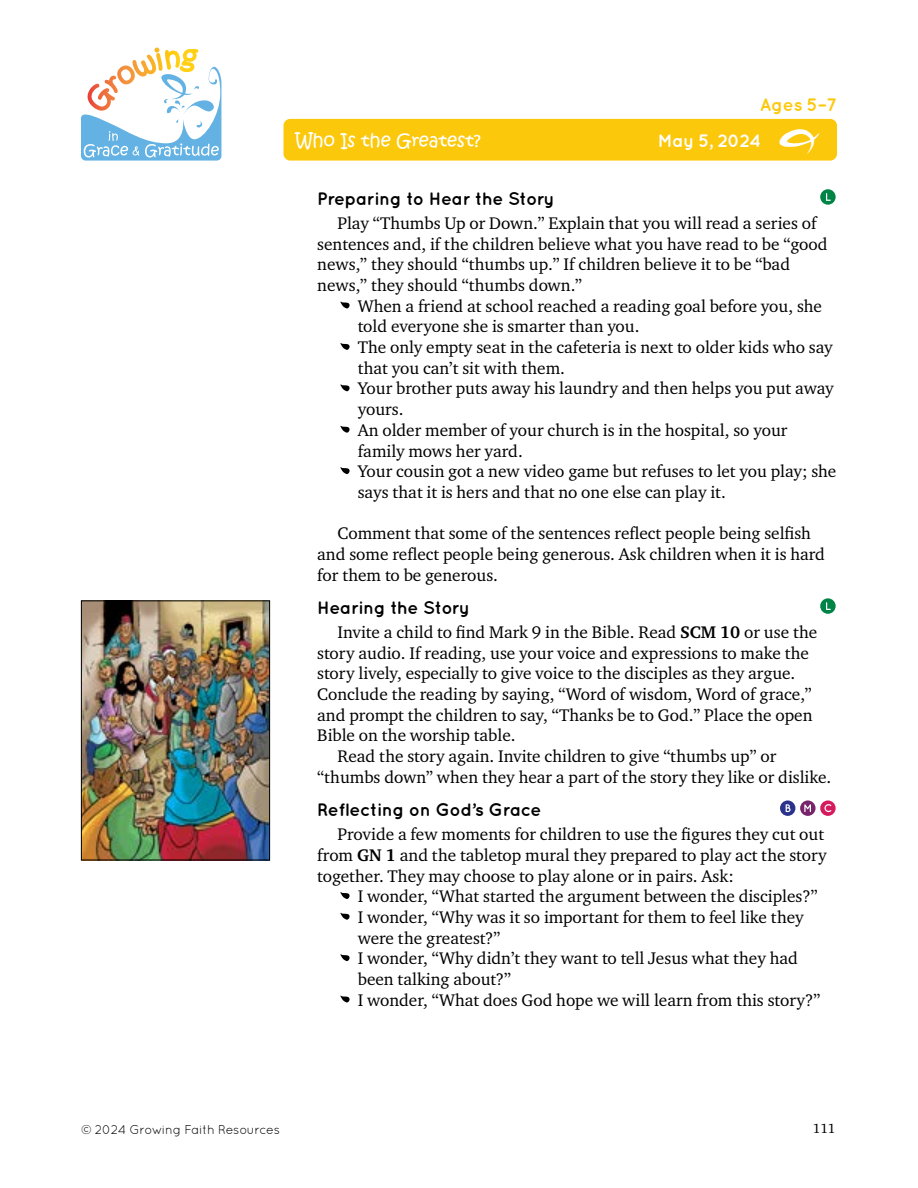
<style>
.page{position:relative;width:918px;height:1188px;background:#fff}
.page>*{position:absolute;margin:0;border:0;box-sizing:border-box;transform-origin:0 0}
.t1{font:69px "Growing Grace Gratitude";color:#000}
.t2{font:45px "Growing Grace Gratitude";color:#fff}
.t3{font:700 18px "Quicksand";letter-spacing:-.02em;color:#000}
.t4{font:18px "Kristen Normal ITC Std";color:#fff}
.t5{font:700 18px "Quicksand";letter-spacing:-.03em;color:#fff}
.t6{font:700 18px "Quicksand";color:#fcc80c}
.t7{font:17.25px/20.7px "Charter ITC Std";color:#000}
.t8{font:13.5px "Charter ITC Std";color:#000}
.t9{font:12.75px "Quicksand";letter-spacing:-.03em;color:#000}
.s1{font-weight:700}
</style>
<div class="page">
<svg style="left:81px;top:48px;width:140px;height:113px"></svg>
<img style="left:83px;top:602px;width:185px;height:256px">
<div style="left:81px;top:600px;width:189px;height:260px;border:1px solid #000"></div>
<div style="left:284px;top:119px;width:553px;height:42px;background:#fcc80c;border-radius:7px"></div>
<svg style="left:820px;top:189px;width:16px;height:16px"></svg>
<svg style="left:826px;top:193px;width:5px;height:8px"></svg>
<svg style="left:820px;top:598px;width:16px;height:16px"></svg>
<svg style="left:826px;top:602px;width:5px;height:8px"></svg>
<svg style="left:780px;top:800px;width:15px;height:16px"></svg>
<svg style="left:786px;top:804px;width:5px;height:8px"></svg>
<svg style="left:800px;top:800px;width:16px;height:16px"></svg>
<svg style="left:804px;top:804px;width:7px;height:8px"></svg>
<svg style="left:820px;top:800px;width:16px;height:16px"></svg>
<svg style="left:824px;top:804px;width:7px;height:8px"></svg>
<p class="t6" style="left:760px;top:94px;width:79px">Ages 5–7</p>
<p class="t4" style="left:296px;top:129px;width:187px">Who Is the Greatest?</p>
<p class="t5" style="left:658px;top:130px;width:105px">May 5, 2024</p>
<h2 class="t2" style="left:779px;top:122px;width:42px">E</h2>
<p class="t3" style="left:317px;top:188px;width:239px">Preparing to Hear the Story</p>
<p class="t7" style="left:317px;top:212px;width:512px;text-indent:20px">Play “Thumbs Up or Down.” Explain that you will read a series of sentences and, if the children believe what you have read to be “good news,” they should “thumbs up.” If children believe it to be “bad news,” they should “thumbs down.”</p>
<h1 class="t1" style="left:340px;top:279px;width:12px">Z</h1>
<p class="t7" style="left:358px;top:295px;width:466px">When a friend at school reached a reading goal before you, she told everyone she is smarter than you.</p>
<h1 class="t1" style="left:340px;top:321px;width:12px">Z</h1>
<p class="t7" style="left:358px;top:337px;width:477px">The only empty seat in the cafeteria is next to older kids who say that you can’t sit with them.</p>
<h1 class="t1" style="left:340px;top:362px;width:12px">Z</h1>
<p class="t7" style="left:358px;top:378px;width:478px">Your brother puts away his laundry and then helps you put away yours.</p>
<h1 class="t1" style="left:340px;top:403px;width:12px">Z</h1>
<p class="t7" style="left:358px;top:419px;width:431px">An older member of your church is in the hospital, so your family mows her yard.</p>
<h1 class="t1" style="left:340px;top:445px;width:12px">Z</h1>
<p class="t7" style="left:358px;top:461px;width:480px">Your cousin got a new video game but refuses to let you play; she says that it is hers and that no one else can play it.</p>
<p class="t7" style="left:317px;top:523px;width:509px;text-indent:20px">Comment that some of the sentences reflect people being selfish and some reflect people being generous. Ask children when it is hard for them to be generous.</p>
<p class="t3" style="left:317px;top:597px;width:154px">Hearing the Story</p>
<p class="t7" style="left:338px;top:621px;width:481px">Invite a child to find Mark 9 in the Bible. Read <span class="s1">SCM 10</span> or use the</p>
<p class="t7" style="left:317px;top:642px;width:493px">story audio. If reading, use your voice and expressions to make the</p>
<p class="t7" style="left:317px;top:663px;width:480px">story lively, especially to give voice to the disciples as they argue.</p>
<p class="t7" style="left:317px;top:684px;width:496px">Conclude the reading by saying, “Word of wisdom, Word of grace,”</p>
<p class="t7" style="left:317px;top:704px;width:497px">and prompt the children to say, “Thanks be to God.” Place the open</p>
<p class="t7" style="left:317px;top:725px;width:200px">Bible on the worship table.</p>
<p class="t7" style="left:338px;top:746px;width:440px">Read the story again. Invite children to give “thumbs up” or</p>
<p class="t7" style="left:317px;top:766px;width:516px">“thumbs down” when they hear a part of the story they like or dislike.</p>
<p class="t3" style="left:317px;top:799px;width:226px">Reflecting on God’s Grace</p>
<p class="t7" style="left:317px;top:824px;width:511px;text-indent:20px">Provide a few moments for children to use the figures they cut out from <span class="s1">GN 1</span> and the tabletop mural they prepared to play act the story together. They may choose to play alone or in pairs. Ask:</p>
<h1 class="t1" style="left:340px;top:870px;width:12px">Z</h1>
<p class="t7" style="left:358px;top:886px;width:462px">I wonder, “What started the argument between the disciples?”</p>
<h1 class="t1" style="left:340px;top:890px;width:12px">Z</h1>
<p class="t7" style="left:358px;top:906px;width:447px">I wonder, “Why was it so important for them to feel like they were the greatest?”</p>
<h1 class="t1" style="left:340px;top:932px;width:12px">Z</h1>
<p class="t7" style="left:358px;top:948px;width:442px">I wonder, “Why didn’t they want to tell Jesus what they had been talking about?”</p>
<h1 class="t1" style="left:340px;top:973px;width:12px">Z</h1>
<p class="t7" style="left:358px;top:989px;width:464px">I wonder, “What does God hope we will learn from this story?”</p>
<p class="t9" style="left:81px;top:1122px;width:201px">© 2024 Growing Faith Resources</p>
<p class="t8" style="left:813px;top:1120px;width:24px">111</p>
</div>
